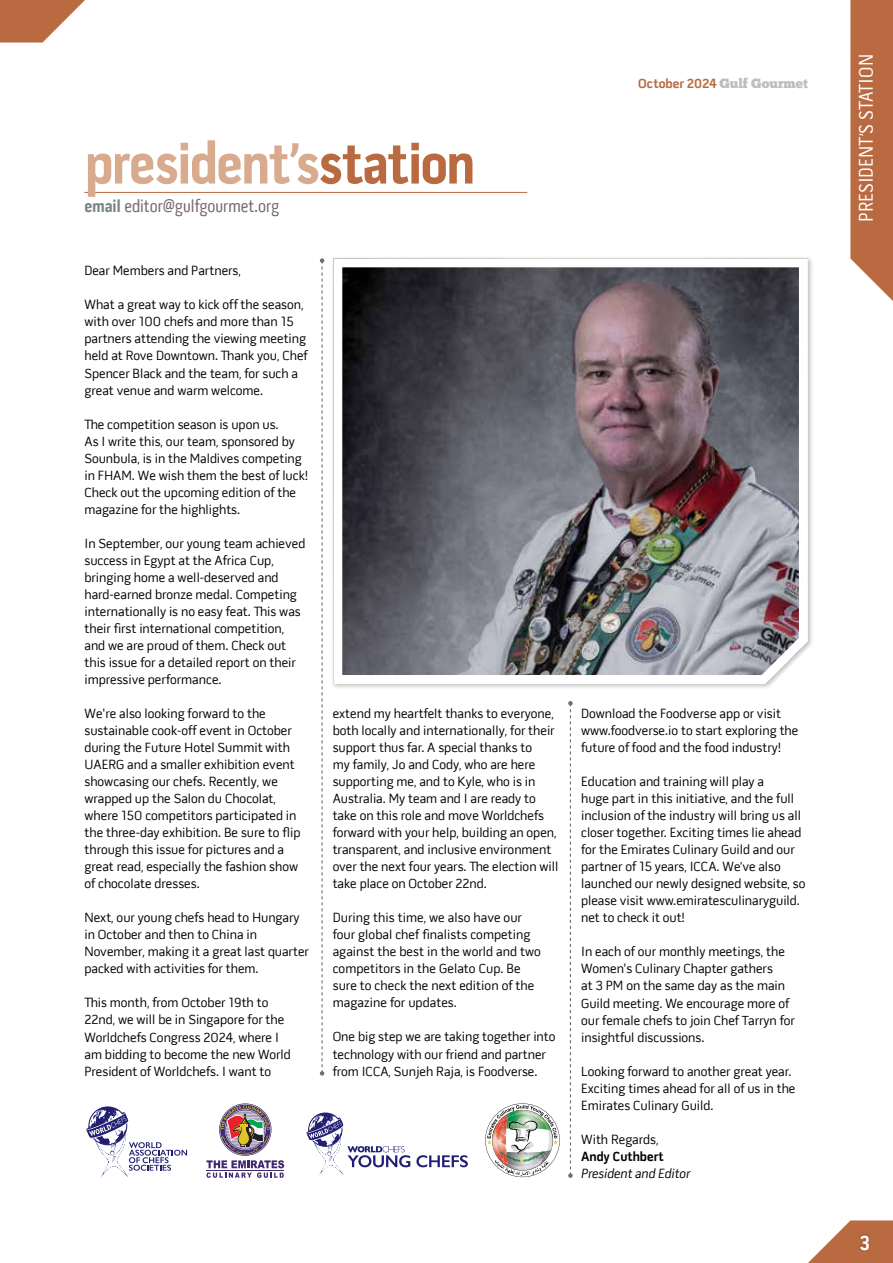
<style>
.page{position:relative;width:893px;height:1263px;background:#fff}
.page>*{position:absolute;margin:0;border:0;box-sizing:border-box;transform-origin:0 0}
.t1{font:700 60px "Pill Gothic 300 mg";letter-spacing:-.03em;color:#d8aa8e}
.t2{font:700 21px "Pill Gothic 300 mg";color:#fff}
.t3{font:19.95px "Pill Gothic 300 mg";color:#fff}
.t4{font:18px "Pill Gothic 300 mg";letter-spacing:-.01em;color:#78686c}
.t5{font:13.5px/17px "Pill Gothic 600 mg";color:#000}
.t6{font:700 13.5px "Pill Gothic 600 mg";color:#b96a41}
.t7{font:italic 13.5px "Pill Gothic 600 mg";color:#000}
.t8{font:700 13.5px "Pill Gothic 600 mg";color:#000}
.s1{color:#b96a41}
.s2{font-weight:700;color:#7a8789}
.s3{font-family:"Chunk Five";font-weight:400;color:#bcbec0}
</style>
<div class="page">
<svg style="left:850px;top:0;width:43px;height:301px"></svg>
<hr style="left:84px;top:192px;width:443px;height:1px;background:#b96a41">
<svg style="left:320px;top:258px;width:4px;height:818px"></svg>
<svg style="left:568px;top:701px;width:5px;height:477px"></svg>
<img style="left:485px;top:1103px;width:75px;height:74px">
<svg style="left:86px;top:1107px;width:101px;height:71px"></svg>
<svg style="left:416px;top:1155px;width:52px;height:12px"></svg>
<svg style="left:306px;top:1113px;width:104px;height:62px"></svg>
<svg style="left:206px;top:1103px;width:78px;height:75px"></svg>
<hr style="left:207px;top:1170px;width:77px;height:1px;background:#3e286e">
<img style="left:332px;top:257px;width:480px;height:431px">
<svg style="left:808px;top:1220px;width:85px;height:43px"></svg>
<div style="left:857px;top:1232px;width:15px;height:21px;background:#000;opacity:.25"></div>
<svg style="left:0;top:0;width:85px;height:43px"></svg>
<h1 class="t1" style="left:84px;top:126px;width:393px">president’s<span class="s1">station</span></h1>
<h3 class="t4" style="left:84px;top:195px;width:196px"><span class="s2">email</span> editor@gulfgourmet.org</h3>
<p class="t5" style="left:84px;top:262px;width:158px">Dear Members and Partners,</p>
<p class="t5" style="left:84px;top:296px;width:225px">What a great way to kick off the season, with over 100 chefs and more than 15 partners attending the viewing meeting held at Rove Downtown. Thank you, Chef Spencer Black and the team, for such a great venue and warm welcome.</p>
<p class="t5" style="left:84px;top:416px;width:225px">The competition season is upon us.<br>As I write this, our team, sponsored by Sounbula, is in the Maldives competing in FHAM. We wish them the best of luck!<br>Check out the upcoming edition of the magazine for the highlights.</p>
<p class="t5" style="left:84px;top:535px;width:222px">In September, our young team achieved success in Egypt at the Africa Cup, bringing home a well-deserved and hard-earned bronze medal. Competing internationally is no easy feat. This was their first international competition, and we are proud of them. Check out this issue for a detailed report on their impressive performance.</p>
<p class="t5" style="left:84px;top:705px;width:218px">We're also looking forward to the sustainable cook-off event in October during the Future Hotel Summit with UAERG and a smaller exhibition event showcasing our chefs. Recently, we wrapped up the Salon du Chocolat, where 150 competitors participated in the three-day exhibition. Be sure to flip through this issue for pictures and a great read, especially the fashion show of chocolate dresses.</p>
<p class="t5" style="left:84px;top:909px;width:226px">Next, our young chefs head to Hungary in October and then to China in November, making it a great last quarter packed with activities for them.</p>
<p class="t5" style="left:84px;top:994px;width:208px">This month, from October 19th to 22nd, we will be in Singapore for the Worldchefs Congress 2024, where I am bidding to become the new World President of Worldchefs. I want to</p>
<p class="t5" style="left:333px;top:705px;width:227px">extend my heartfelt thanks to everyone, both locally and internationally, for their support thus far. A special thanks to<br>my family, Jo and Cody, who are here supporting me, and to Kyle, who is in Australia. My team and I are ready to take on this role and move Worldchefs forward with your help, building an open, transparent, and inclusive environment over the next four years. The election will take place on October 22nd.</p>
<p class="t5" style="left:333px;top:909px;width:210px">During this time, we also have our four global chef finalists competing against the best in the world and two competitors in the Gelato Cup. Be sure to check the next edition of the magazine for updates.</p>
<p class="t5" style="left:333px;top:1028px;width:224px">One big step we are taking together into technology with our friend and partner from ICCA, Sunjeh Raja, is Foodverse.</p>
<p class="t6" style="left:638px;top:75px;width:171px">October 2024 <span class="s3">Gulf Gourmet</span></p>
<p class="t5" style="left:581px;top:705px;width:219px">Download the Foodverse app or visit www.foodverse.io to start exploring the future of food and the food industry!</p>
<p class="t5" style="left:581px;top:773px;width:226px">Education and training will play a<br>huge part in this initiative, and the full inclusion of the industry will bring us all closer together. Exciting times lie ahead for the Emirates Culinary Guild and our partner of 15 years, ICCA. We’ve also launched our newly designed website, so please visit www.emiratesculinaryguild. net to check it out!</p>
<p class="t5" style="left:581px;top:943px;width:215px">In each of our monthly meetings, the Women's Culinary Chapter gathers<br>at 3 PM on the same day as the main Guild meeting. We encourage more of our female chefs to join Chef Tarryn for insightful discussions.</p>
<p class="t5" style="left:581px;top:1062px;width:216px">Looking forward to another great year.<br>Exciting times ahead for all of us in the<br>Emirates Culinary Guild.</p>
<p class="t5" style="left:581px;top:1131px;width:79px">With Regards,</p>
<p class="t8" style="left:581px;top:1148px;width:84px">Andy Cuthbert</p>
<p class="t7" style="left:581px;top:1165px;width:111px">President and Editor</p>
<h3 class="t3" style="left:854px;top:222px;width:169px;rotate:-90deg">PRESIDENT’S STATION</h3>
<h2 class="t2" style="left:859px;top:1229px;width:12px">3</h2>
</div>
